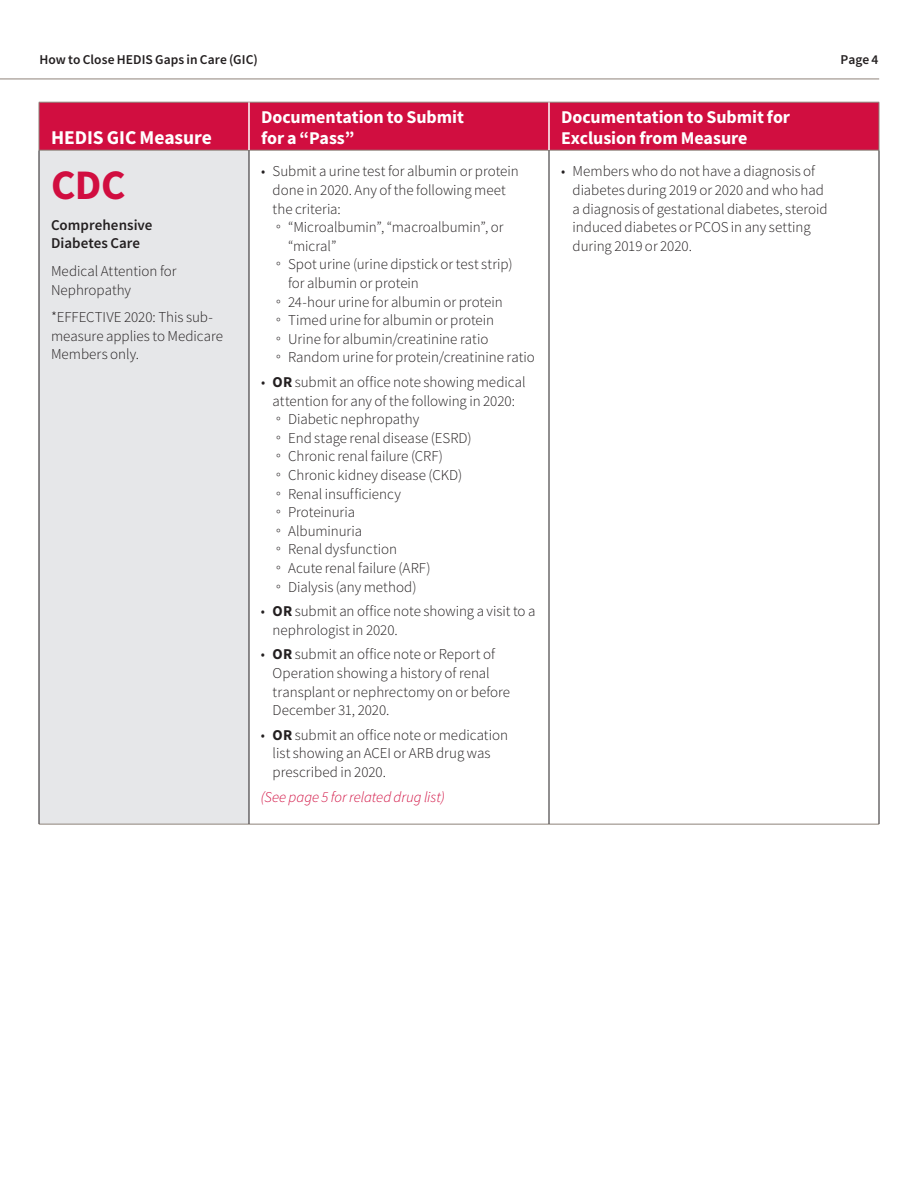
<style>
.page{position:relative;width:918px;height:1188px;background:#fff}
.page>*{position:absolute;margin:0;border:0;box-sizing:border-box;transform-origin:0 0}
.t1{font:700 42px "Source Sans Pro";color:#d10e40}
.t2{font:700 19.5px "Source Sans Pro";letter-spacing:-.005em;color:#fff}
.t3{font:700 18px/21px "Source Sans Pro";letter-spacing:-.005em;color:#fff}
.t4{font:300 15px/18.6px "Source Sans Pro";letter-spacing:-.005em;color:#231f20}
.t5{font:italic 300 15px "Source Sans Pro";letter-spacing:-.005em;color:#d10e40}
.t6{font:600 15px/18.6px "Source Sans Pro";letter-spacing:.005em;color:#231f20}
.t7{font:600 13.5px "Source Sans Pro";letter-spacing:.005em;color:#231f20}
.s1{font-weight:700}
</style>
<div class="page">
<div style="left:40px;top:103px;width:839px;height:47px;background:#d10e40"></div>
<div style="left:39px;top:150px;width:210px;height:674px;background:#e6e7e9"></div>
<svg style="left:250px;top:151px;width:629px;height:673px"></svg>
<hr style="left:249px;top:102px;width:300px;height:1px;background:#8e837a">
<hr style="left:549px;top:102px;width:330px;height:1px;background:#8e837a">
<hr style="left:879px;top:102px;width:1px;height:48px;background:#8e837a">
<hr style="left:39px;top:150px;width:210px;height:1px;background:#8e837a">
<hr style="left:249px;top:150px;width:300px;height:1px;background:#8e837a">
<hr style="left:549px;top:150px;width:330px;height:1px;background:#8e837a">
<hr style="left:39px;top:824px;width:210px;height:1px;background:#8e837a">
<hr style="left:249px;top:824px;width:300px;height:1px;background:#8e837a">
<hr style="left:549px;top:824px;width:330px;height:1px;background:#8e837a">
<hr style="left:548px;top:102px;width:2px;height:48px;background:#fff">
<hr style="left:39px;top:102px;width:210px;height:1px;background:#8e837a">
<hr style="left:39px;top:102px;width:1px;height:48px;background:#8e837a">
<hr style="left:248px;top:102px;width:2px;height:48px;background:#fff">
<hr style="left:39px;top:150px;width:1px;height:674px;background:#231f20">
<hr style="left:249px;top:150px;width:1px;height:674px;background:#231f20">
<hr style="left:549px;top:150px;width:1px;height:674px;background:#231f20">
<hr style="left:879px;top:150px;width:1px;height:674px;background:#231f20">
<hr style="left:0;top:79px;width:879px;height:1px;background:#8e837a">
<p class="t7" style="left:39px;top:51px;width:220px">How to Close HEDIS Gaps in Care (GIC)</p>
<p class="t7" style="left:841px;top:51px;width:39px">Page 4</p>
<h2 class="t2" style="left:51px;top:125px;width:162px">HEDIS GIC Measure</h2>
<h1 class="t1" style="left:51px;top:157px;width:76px">CDC</h1>
<p class="t6" style="left:51px;top:215px;width:103px">Comprehensive<br>Diabetes Care</p>
<p class="t4" style="left:51px;top:262px;width:127px">Medical Attention for<br>Nephropathy</p>
<p class="t4" style="left:51px;top:308px;width:174px">*EFFECTIVE 2020: This sub&shy;measure applies to Medicare<br>Members only.</p>
<p class="t3" style="left:261px;top:106px;width:205px">Documentation to Submit for a “Pass”</p>
<p class="t3" style="left:561px;top:106px;width:231px">Documentation to Submit for<br>Exclusion from Measure</p>
<p class="t4" style="left:261px;top:162px;width:259px">• Submit a urine test for albumin or protein</p>
<p class="t4" style="left:273px;top:181px;width:235px">done in 2020. Any of the following meet</p>
<p class="t4" style="left:273px;top:199px;width:70px">the criteria:</p>
<p class="t4" style="left:276px;top:218px;width:229px">° “Microalbumin”, “macroalbumin”, or</p>
<p class="t4" style="left:288px;top:237px;width:50px">“micral”</p>
<p class="t4" style="left:276px;top:255px;width:238px">° Spot urine (urine dipstick or test strip)</p>
<p class="t4" style="left:288px;top:274px;width:132px">for albumin or protein</p>
<p class="t4" style="left:276px;top:292px;width:228px">° 24-hour urine for albumin or protein</p>
<p class="t4" style="left:276px;top:311px;width:220px">° Timed urine for albumin or protein</p>
<p class="t4" style="left:276px;top:330px;width:214px">° Urine for albumin/creatinine ratio</p>
<p class="t4" style="left:276px;top:348px;width:260px">° Random urine for protein/creatinine ratio</p>
<p class="t4" style="left:273px;top:373px;width:254px;text-indent:-12px">• <span class="s1">OR</span> submit an office note showing medical attention for any of the following in 2020:<br>° Diabetic nephropathy<br>° End stage renal disease (ESRD)<br>° Chronic renal failure (CRF)<br>° Chronic kidney disease (CKD)<br>° Renal insufficiency<br>° Proteinuria<br>° Albuminuria<br>° Renal dysfunction<br>° Acute renal failure (ARF)<br>° Dialysis (any method)</p>
<p class="t4" style="left:273px;top:602px;width:264px;text-indent:-12px">• <span class="s1">OR</span> submit an office note showing a visit to a nephrologist in 2020.</p>
<p class="t4" style="left:273px;top:645px;width:239px;text-indent:-12px">• <span class="s1">OR</span> submit an office note or Report of<br>Operation showing a history of renal transplant or nephrectomy on or before<br>December 31, 2020.</p>
<p class="t4" style="left:273px;top:726px;width:237px;text-indent:-12px">• <span class="s1">OR</span> submit an office note or medication list showing an ACEI or ARB drug was prescribed in 2020.</p>
<p class="t5" style="left:261px;top:787px;width:185px">(See page 5 for related drug list)</p>
<p class="t4" style="left:573px;top:162px;width:256px;text-indent:-12px">• Members who do not have a diagnosis of diabetes during 2019 or 2020 and who had a diagnosis of gestational diabetes, steroid induced diabetes or PCOS in any setting during 2019 or 2020.</p>
</div>
